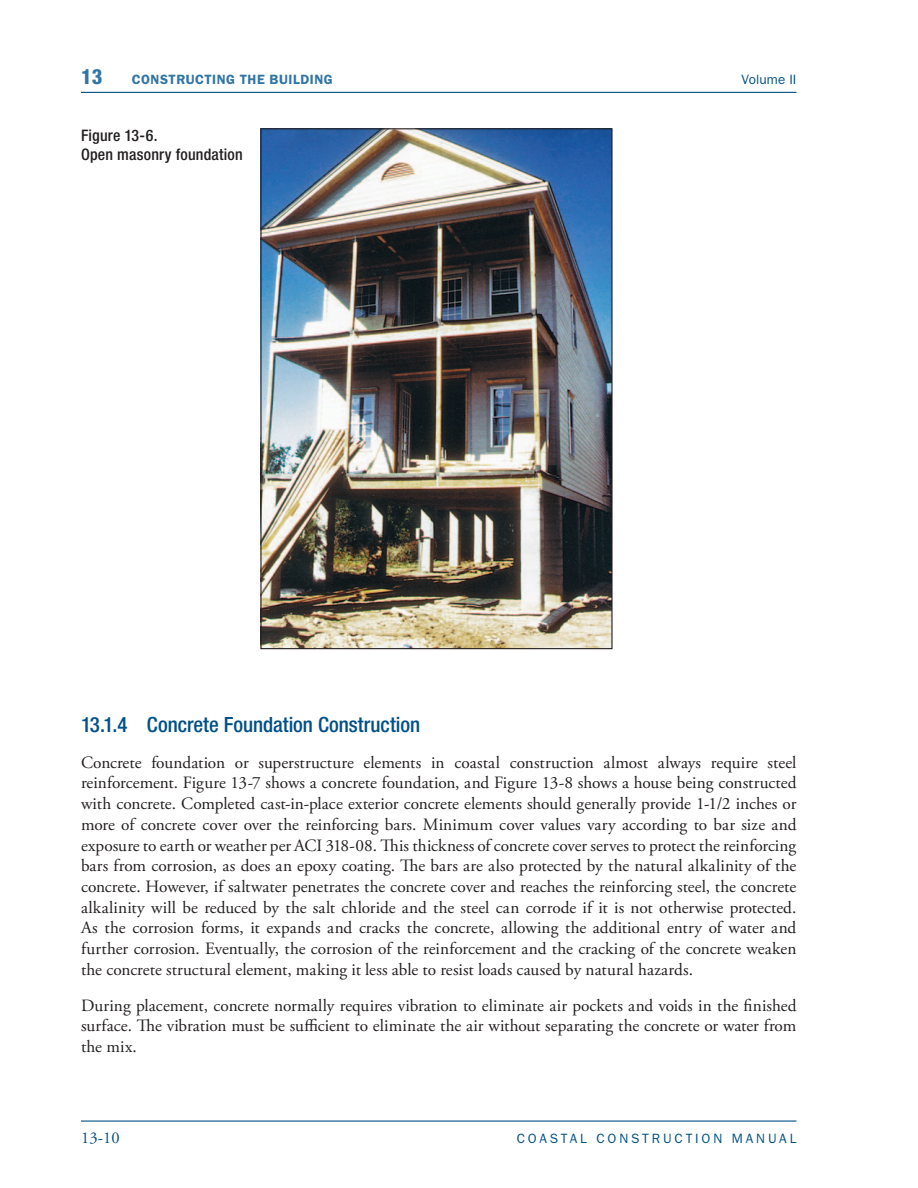
<style>
.page{position:relative;width:918px;height:1188px;background:#fff}
.page>*{position:absolute;margin:0;border:0;box-sizing:border-box;transform-origin:0 0}
.Head_2{font:500 condensed 21px "Helvetica Neue";color:#005187}
.t1{font:800 condensed 21px "Helvetica Neue";color:#2f75a5}
.Body{font:17.25px/20.7px "Adobe Garamond Pro";letter-spacing:.005em;color:#231f20;text-align:justify}
.t2{font:16.5px "Adobe Garamond Pro";color:#005187}
.Figure_Title{font:500 condensed 15.9px "Helvetica Neue";letter-spacing:.01em;color:#231f20}
.t3{font:13.5px "ITC Franklin Gothic Std";letter-spacing:.21em;color:#005187}
.t4{font:600 13.5px "ITC Franklin Gothic Std";letter-spacing:.035em;color:#2f75a5}
.t5{font:13.5px "ITC Franklin Gothic Std";letter-spacing:.005em;color:#005187}
</style>
<div class="page">
<hr style="left:81px;top:1120px;width:715px;height:2px;background:#005187">
<hr style="left:81px;top:92px;width:715px;height:1px;background:#005187">
<img style="left:262px;top:130px;width:349px;height:517px">
<p class="t1" style="left:81px;top:64px;width:23px">13</p>
<p class="t4" style="left:132px;top:72px;width:203px">CONSTRUCTING THE BUILDING</p>
<p class="t5" style="left:742px;top:72px;width:56px">Volume II</p>
<p class="Figure_Title" style="left:81px;top:126px;width:78px">Figure 13-6.</p>
<p class="Figure_Title" style="left:81px;top:145px;width:163px">Open masonry foundation</p>
<p class="Head_2" style="left:81px;top:712px;width:341px">13.1.4 Concrete Foundation Construction</p>
<p class="Body" style="left:81px;top:753px;width:717px">Concrete foundation or superstructure elements in coastal construction almost always require steel reinforcement. Figure 13‑7 shows a concrete foundation, and Figure 13‑8 shows a house being constructed with concrete. Completed cast-in-place exterior concrete elements should generally provide 1‑1/2 inches or more of concrete cover over the reinforcing bars. Minimum cover values vary according to bar size and exposure to earth or weather per ACI 318-08. This thickness of concrete cover serves to protect the reinforcing bars from corrosion, as does an epoxy coating. The bars are also protected by the natural alkalinity of the concrete. However, if saltwater penetrates the concrete cover and reaches the reinforcing steel, the concrete alkalinity will be reduced by the salt chloride and the steel can corrode if it is not otherwise protected.<br>As the corrosion forms, it expands and cracks the concrete, allowing the additional entry of water and further corrosion. Eventually, the corrosion of the reinforcement and the cracking of the concrete weaken the concrete structural element, making it less able to resist loads caused by natural hazards.</p>
<p class="Body" style="left:81px;top:995px;width:717px">During placement, concrete normally requires vibration to eliminate air pockets and voids in the finished surface. The vibration must be sufficient to eliminate the air without separating the concrete or water from the mix.</p>
<p class="t2" style="left:81px;top:1128px;width:40px">13-10</p>
<p class="t3" style="left:517px;top:1130px;width:281px">COASTAL CONSTRUCTION MANUAL</p>
</div>
